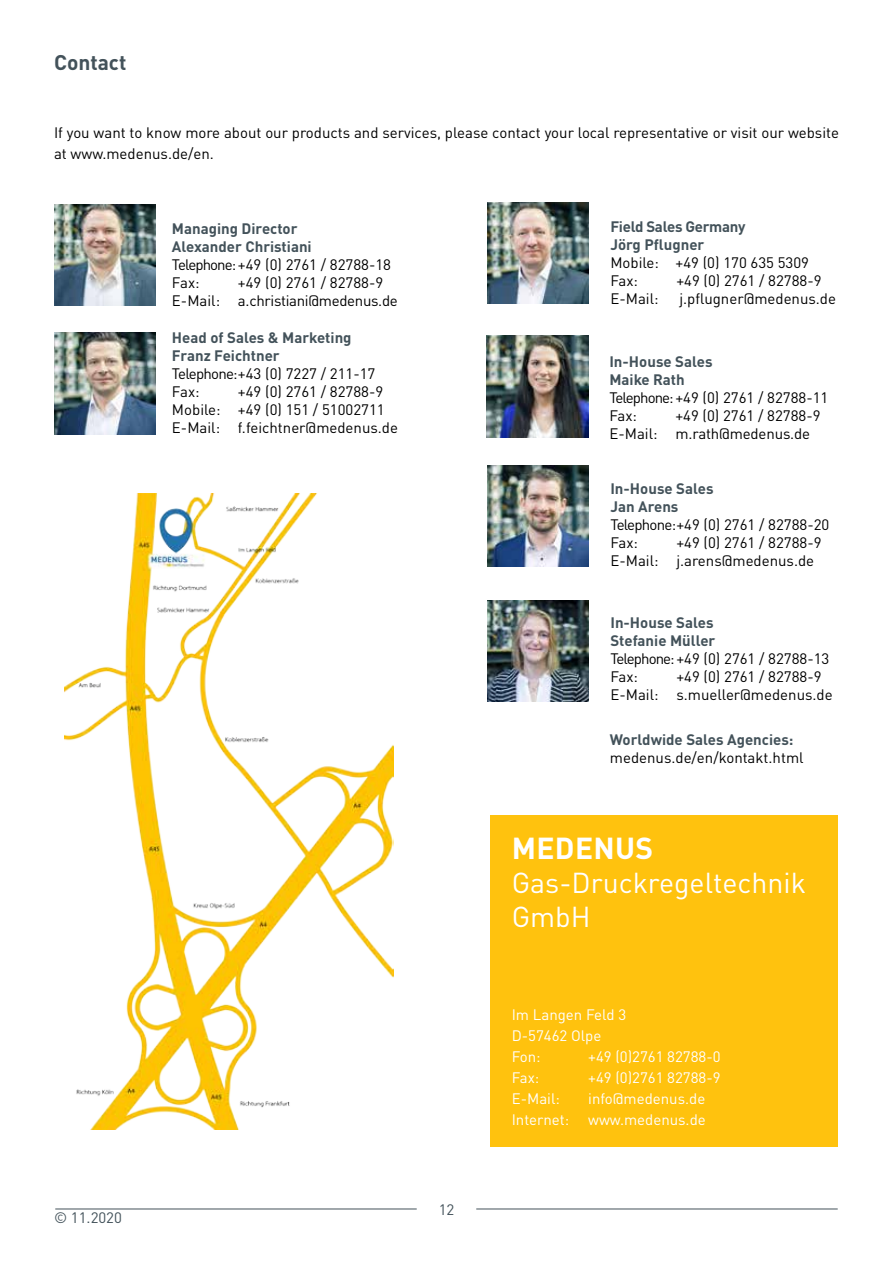
<style>
.page{position:relative;width:893px;height:1263px;background:#fff}
.page>*{position:absolute;margin:0;border:0;box-sizing:border-box;transform-origin:0 0}
.t1{font:700 30px "DIN Pro";color:#fff}
.t2{font:28.5px/34.2px "DIN Pro";color:#fff}
.t3{font:700 21px "DIN Pro";color:#43525a}
.t4{font:15px/18px "DIN Pro";color:#000}
.t5{font:700 15px/18px "DIN Pro";color:#43525a}
.t6{font:15px/21px "DIN Pro";color:#fff}
.t7{font:15px/18px "DIN Pro";letter-spacing:-.02em;color:#000}
.t8{font:15px/18px "DIN Pro";letter-spacing:-.04em;color:#000}
.t9{font:700 15px/18px "DIN Pro";letter-spacing:-.02em;color:#43525a}
.t10{font:15px "DIN Pro";color:#43525a}
</style>
<div class="page">
<hr style="left:55px;top:1209px;width:362px;height:1px;background:#43525a">
<hr style="left:476px;top:1209px;width:362px;height:1px;background:#43525a">
<img style="left:487px;top:465px;width:102px;height:102px">
<img style="left:54px;top:204px;width:101px;height:101px">
<img style="left:487px;top:203px;width:102px;height:101px">
<img style="left:54px;top:333px;width:101px;height:101px">
<img style="left:487px;top:600px;width:102px;height:102px">
<img style="left:487px;top:336px;width:101px;height:101px">
<div style="left:490px;top:815px;width:348px;height:331px;background:#ffc20e"></div>
<img style="left:65px;top:493px;width:328px;height:637px">
<h3 class="t3" style="left:54px;top:45px;width:74px">Contact</h3>
<p class="t4" style="left:54px;top:121px;width:786px;line-height:21px">If you want to know more about our products and services, please contact your local representative or visit our website at www.medenus.de/en.</p>
<p class="t5" style="left:172px;top:218px;width:141px">Managing Director<br>Alexander Christiani</p>
<p class="t4" style="left:172px;top:255px;width:221px">Telephone:+49 (0) 2761 / 82788-18<br>Fax:</p>
<p class="t7" style="left:172px;top:273px;width:227px;text-indent:66px">+49 (0) 2761 / 82788-9<br>E-Mail: a.christiani@medenus.de</p>
<p class="t5" style="left:172px;top:327px;width:181px">Head of Sales &amp; Marketing<br>Franz Feichtner</p>
<p class="t8" style="left:172px;top:364px;width:205px">Telephone:+43 (0) 7227 / 211-17<br>Fax:</p>
<p class="t4" style="left:172px;top:382px;width:228px;text-indent:66px">+49 (0) 2761 / 82788-9<br>Mobile: +49 (0) 151 / 51002711<br>E-Mail: f.feichtner@medenus.de</p>
<p class="t10" style="left:54px;top:1206px;width:69px">© 11.2020</p>
<p class="t10" style="left:439px;top:1197px;width:17px">12</p>
<p class="t9" style="left:610px;top:216px;width:137px">Field Sales Germany<br>Jörg Pflugner</p>
<p class="t4" style="left:610px;top:253px;width:200px">Mobile: +49 (0) 170 635 5309<br>Fax:</p>
<p class="t4" style="left:676px;top:271px;width:147px">+49 (0) 2761 / 82788-9</p>
<p class="t4" style="left:610px;top:289px;width:50px">E-Mail:</p>
<p class="t4" style="left:679px;top:289px;width:158px">j.pflugner@medenus.de</p>
<p class="t5" style="left:609px;top:351px;width:105px">In-House Sales<br>Maike Rath</p>
<p class="t4" style="left:609px;top:388px;width:221px">Telephone:+49 (0) 2761 / 82788-11<br>Fax:</p>
<p class="t4" style="left:609px;top:406px;width:213px;text-indent:66px">+49 (0) 2761 / 82788-9<br>E-Mail: m.rath@medenus.de</p>
<p class="t5" style="left:610px;top:477px;width:105px">In-House Sales<br>Jan Arens</p>
<p class="t4" style="left:610px;top:515px;width:221px">Telephone:+49 (0) 2761 / 82788-20<br>Fax:</p>
<p class="t4" style="left:610px;top:533px;width:213px;text-indent:66px">+49 (0) 2761 / 82788-9<br>E-Mail: j.arens@medenus.de</p>
<p class="t5" style="left:610px;top:611px;width:107px">In-House Sales<br>Stefanie Müller</p>
<p class="t4" style="left:610px;top:648px;width:221px">Telephone:+49 (0) 2761 / 82788-13<br>Fax:</p>
<p class="t4" style="left:610px;top:666px;width:224px;text-indent:66px">+49 (0) 2761 / 82788-9<br>E-Mail: s.mueller@medenus.de</p>
<p class="t5" style="left:610px;top:728px;width:185px">Worldwide Sales Agencies:</p>
<p class="t4" style="left:610px;top:748px;width:195px">medenus.de/en/kontakt.html</p>
<h1 class="t1" style="left:512px;top:823px;width:44px">Meden</h1>
<h1 class="t1" style="left:615px;top:823px;width:37px">us</h1>
<h2 class="t2" style="left:512px;top:864px;width:296px">Gas-Druckregeltechnik<br>GmbH</h2>
<p class="t6" style="left:512px;top:1003px;width:116px">Im Langen Feld 3<br>D-57462 Olpe<br>Fon:</p>
<p class="t6" style="left:588px;top:1045px;width:134px">+49 (0)2761 82788-0</p>
<p class="t6" style="left:512px;top:1066px;width:29px">Fax:</p>
<p class="t6" style="left:588px;top:1066px;width:134px">+49 (0)2761 82788-9</p>
<p class="t6" style="left:512px;top:1087px;width:50px">E-Mail:</p>
<p class="t6" style="left:588px;top:1087px;width:119px">info@medenus.de</p>
<p class="t6" style="left:512px;top:1108px;width:59px">Internet:</p>
<p class="t6" style="left:588px;top:1108px;width:119px">www.medenus.de</p>
</div>
